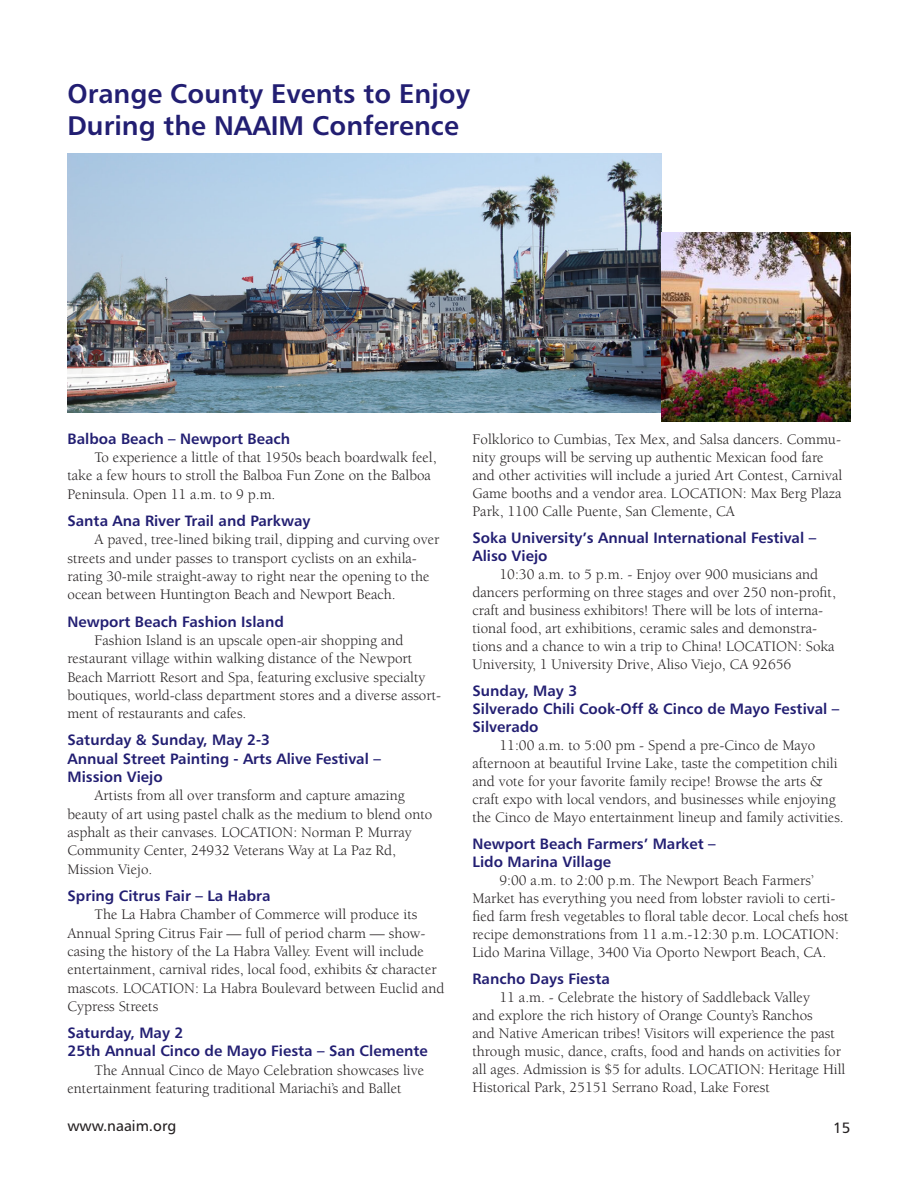
<style>
.page{position:relative;width:918px;height:1188px;background:#fff}
.page>*{position:absolute;margin:0;border:0;box-sizing:border-box;transform-origin:0 0}
.t1{font:27px/32.4px "Humanist 777 BT Bold B";color:#221e72}
.t2{font:15px/18px "Berkeley Std";color:#231f20}
.t3{font:15px/18px "Humanist 777 BT Bold B";color:#221e72}
.t4{font:15px "Humanist 777 BT Roman B";color:#231f20}
</style>
<div class="page">
<img style="left:68px;top:154px;width:594px;height:259px">
<img style="left:662px;top:232px;width:188px;height:189px">
<h1 class="t1" style="left:68px;top:77px;width:404px">Orange County Events to Enjoy<br>During the NAAIM Conference</h1>
<p class="t3" style="left:68px;top:429px;width:224px">Balboa Beach – Newport Beach</p>
<p class="t2" style="left:68px;top:449px;width:371px;text-indent:27px">To experience a little of that 1950s beach boardwalk feel, take a few hours to stroll the Balboa Fun Zone on the Balboa<br>Peninsula. Open 11 a.m. to 9 p.m.</p>
<p class="t3" style="left:68px;top:511px;width:244px">Santa Ana River Trail and Parkway</p>
<p class="t2" style="left:68px;top:531px;width:373px;text-indent:27px">A paved, tree-lined biking trail, dipping and curving over streets and under passes to transport cyclists on an exhila&shy;rating 30-mile straight-away to right near the opening to the ocean between Huntington Beach and Newport Beach.</p>
<p class="t3" style="left:68px;top:612px;width:218px">Newport Beach Fashion Island</p>
<p class="t2" style="left:68px;top:631px;width:375px;text-indent:27px">Fashion Island is an upscale open-air shopping and restaurant village within walking distance of the Newport Beach Marriott Resort and Spa, featuring exclusive specialty boutiques, world-class department stores and a diverse assort&shy;ment of restaurants and cafes.</p>
<p class="t3" style="left:68px;top:731px;width:315px">Saturday &amp; Sunday, May 2-3<br>Annual Street Painting - Arts Alive Festival –<br>Mission Viejo</p>
<p class="t2" style="left:68px;top:787px;width:366px;text-indent:27px">Artists from all over transform and capture amazing beauty of art using pastel chalk as the medium to blend onto asphalt as their canvases. LOCATIO</p>
<p class="t2" style="left:68px;top:823px;width:346px;text-indent:215px">N: Norman P. Murray<br>Community Center, 24932 Veterans Way at La Paz Rd,<br>Mission Viejo.</p>
<p class="t3" style="left:68px;top:886px;width:205px">Spring Citrus Fair – La Habra</p>
<p class="t2" style="left:68px;top:906px;width:371px;text-indent:27px">The La Habra Chamber of Commerce will produce its Annual Spring Citrus Fair — full of period charm — show&shy;casing the history of the La Habra Valley. Event will include entertainment, carnival rides, local food, exhibits &amp; character mascots. LOCATIO</p>
<p class="t2" style="left:184px;top:979px;width:262px">N: La Habra Boulevard between Euclid and</p>
<p class="t2" style="left:68px;top:997px;width:92px">Cypress Streets</p>
<p class="t3" style="left:68px;top:1023px;width:362px">Saturday, May 2<br>25th Annual Cinco de Mayo Fiesta – San Clemente</p>
<p class="t2" style="left:68px;top:1061px;width:358px;text-indent:27px">The Annual Cinco de Mayo Celebration showcases live entertainment featuring traditional Mariachi’s and Ballet</p>
<p class="t2" style="left:472px;top:431px;width:371px">Folklorico to Cumbias, Tex Mex, and Salsa dancers. Commu&shy;nity groups will be serving up authentic Mexican food fare and other activities will include a juried Art Contest, Carnival Game booths and a vendor area. LOCATIO</p>
<p class="t2" style="left:472px;top:485px;width:371px;text-indent:260px">N: Max Berg Plaza<br>Park, 1100 Calle Puente, San Clemente, CA</p>
<p class="t3" style="left:472px;top:529px;width:345px">Soka University’s Annual International Festival –<br>Aliso Viejo</p>
<p class="t2" style="left:472px;top:566px;width:365px;text-indent:27px">10:30 a.m. to 5 p.m. - Enjoy over 900 musicians and dancers performing on three stages and over 250 non-profit, craft and business exhibitors! There will be lots of interna&shy;tional food, art exhibitions, ceramic sales and demonstra&shy;tions and a chance to win a trip to China! LOCATIO</p>
<p class="t2" style="left:472px;top:638px;width:364px;text-indent:315px">N: Soka<br>University, 1 University Drive, Aliso Viejo, CA 92656</p>
<p class="t3" style="left:472px;top:682px;width:368px">Sunday, May 3<br>Silverado Chili Cook-Off &amp; Cinco de Mayo Festival –<br>Silverado</p>
<p class="t2" style="left:472px;top:737px;width:373px;text-indent:27px">11:00 a.m. to 5:00 pm - Spend a pre-Cinco de Mayo afternoon at beautiful Irvine Lake, taste the competition chili and vote for your favorite family recipe! Browse the arts &amp; craft expo with local vendors, and businesses while enjoying the Cinco de Mayo entertainment lineup and family activities.</p>
<p class="t3" style="left:472px;top:835px;width:245px">Newport Beach Farmers’ Market –<br>Lido Marina Village</p>
<p class="t2" style="left:472px;top:872px;width:378px;text-indent:27px">9:00 a.m. to 2:00 p.m. The Newport Beach Farmers’ Market has everything you need from lobster ravioli to certi&shy;fied farm fresh vegetables to floral table decor. Local chefs host recipe demonstrations from 11 a.m.-12:30 p.m. LOCATIO</p>
<p class="t2" style="left:472px;top:926px;width:368px;text-indent:352px">N:<br>Lido Marina Village, 3400 Via Oporto Newport Beach, CA.</p>
<p class="t3" style="left:472px;top:970px;width:139px">Rancho Days Fiesta</p>
<p class="t2" style="left:472px;top:989px;width:370px;text-indent:27px">11 a.m. - Celebrate the history of Saddleback Valley<br>and explore the rich history of Orange County’s Ranchos<br>and Native American tribes! Visitors will experience the past through music, dance, crafts, food and hands on activities for all ages. Admission is $5 for adults. LOCATIO</p>
<p class="t2" style="left:472px;top:1061px;width:375px;text-indent:278px">N: Heritage Hill<br>Historical Park, 25151 Serrano Road, Lake Forest</p>
<p class="t4" style="left:68px;top:1117px;width:110px">www.naaim.org</p>
<p class="t4" style="left:833px;top:1118px;width:19px">15</p>
</div>
